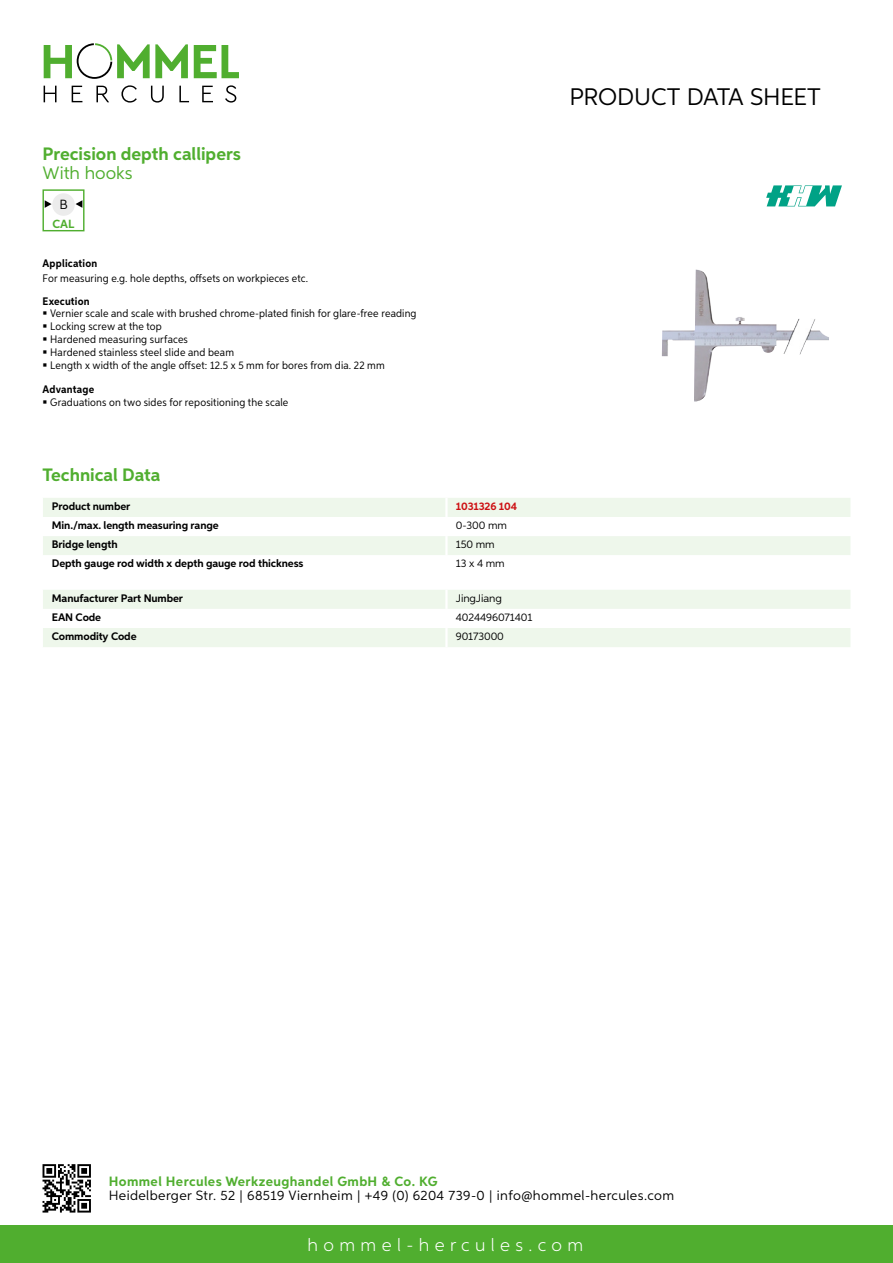
<style>
.page{position:relative;width:893px;height:1263px;background:#fff}
.page>*{position:absolute;margin:0;border:0;box-sizing:border-box;transform-origin:0 0}
.t1{font:24px "Aspira";letter-spacing:-.01em;color:#000}
.t2{font:700 18px "Aspira";color:#50ae2f}
.t3{font:300 18px "Aspira";letter-spacing:.3em;color:#fff}
.t4{font:18px "Aspira";color:#50ae2f}
.t5{font:13.5px "Aspira";letter-spacing:.03em;color:#000}
.t6{font:700 13.5px "Aspira";letter-spacing:.03em;color:#50ae2f}
.t7{font:13.35px "Aspira";color:#000}
.t8{font:700 11.85px "Aspira";color:#50ae2f}
.t9{font:10.95px/12.8px "Aspira Nar";letter-spacing:.015em;color:#000}
.t10{font:700 10.95px "Aspira";letter-spacing:-.01em;color:#000}
.t11{font:10.95px "Aspira";letter-spacing:-.01em;color:#000}
.t12{font:700 10.95px "Aspira Nar";letter-spacing:.015em;color:#000}
.t13{font:700 10.95px "Aspira";letter-spacing:-.01em;color:#cd1013}
</style>
<div class="page">
<div style="left:0;top:1226px;width:893px;height:37px;background:#50ae2f"></div>
<svg style="left:43px;top:1164px;width:48px;height:48px"></svg>
<svg style="left:194px;top:45px;width:45px;height:33px"></svg>
<svg style="left:44px;top:43px;width:144px;height:36px"></svg>
<svg style="left:44px;top:86px;width:13px;height:16px"></svg>
<svg style="left:72px;top:86px;width:10px;height:16px"></svg>
<svg style="left:96px;top:86px;width:13px;height:16px"></svg>
<svg style="left:121px;top:85px;width:16px;height:18px"></svg>
<svg style="left:151px;top:86px;width:13px;height:17px"></svg>
<svg style="left:179px;top:86px;width:10px;height:16px"></svg>
<svg style="left:202px;top:86px;width:11px;height:16px"></svg>
<svg style="left:225px;top:85px;width:11px;height:18px"></svg>
<div style="left:43px;top:498px;width:807px;height:19px;background:#eef7eb"></div>
<div style="left:43px;top:536px;width:807px;height:19px;background:#eef7eb"></div>
<hr style="left:445px;top:498px;width:3px;height:19px;background:#fff">
<hr style="left:445px;top:536px;width:3px;height:19px;background:#fff">
<svg style="left:43px;top:590px;width:807px;height:57px"></svg>
<hr style="left:445px;top:628px;width:3px;height:19px;background:#fff">
<div style="left:43px;top:189px;width:42px;height:42px;border:1px solid #50ae2f"></div>
<div style="left:52px;top:193px;width:23px;height:23px;background:#ececec;border-radius:50%"></div>
<svg style="left:76px;top:200px;width:6px;height:8px"></svg>
<svg style="left:45px;top:200px;width:7px;height:8px"></svg>
<img style="left:662px;top:269px;width:167px;height:132px">
<svg style="left:766px;top:185px;width:76px;height:21px"></svg>
<h2 class="t2" style="left:43px;top:142px;width:200px">Precision depth callipers</h2>
<h2 class="t4" style="left:43px;top:162px;width:91px">With hooks</h2>
<p class="t7" style="left:60px;top:196px;width:10px">B</p>
<p class="t8" style="left:53px;top:216px;width:23px">CAL</p>
<p class="t12" style="left:43px;top:257px;width:56px">Application</p>
<p class="t9" style="left:43px;top:272px;width:267px">For measuring e.g. hole depths, offsets on workpieces etc.</p>
<p class="t12" style="left:43px;top:294px;width:49px">Execution</p>
<p class="t9" style="left:50px;top:307px;width:368px">Vernier scale and scale with brushed chrome-plated finish for glare-free reading Locking screw at the top<br>Hardened measuring surfaces<br>Hardened stainless steel slide and beam<br>Length x width of the angle offset: 12.5 x 5 mm for bores from dia. 22 mm</p>
<p class="t12" style="left:43px;top:382px;width:53px">Advantage</p>
<p class="t9" style="left:50px;top:395px;width:240px">Graduations on two sides for repositioning the scale</p>
<h2 class="t2" style="left:43px;top:464px;width:120px">Technical Data</h2>
<p class="t10" style="left:52px;top:499px;width:80px">Product number</p>
<p class="t13" style="left:456px;top:499px;width:63px">1031326 104</p>
<p class="t10" style="left:52px;top:518px;width:168px">Min./max. length measuring range</p>
<p class="t11" style="left:456px;top:518px;width:53px">0-300 mm</p>
<p class="t10" style="left:52px;top:537px;width:67px">Bridge length</p>
<p class="t11" style="left:456px;top:538px;width:40px">150 mm</p>
<p class="t10" style="left:52px;top:557px;width:253px">Depth gauge rod width x depth gauge rod thickness</p>
<p class="t11" style="left:456px;top:557px;width:50px">13 x 4 mm</p>
<p class="t10" style="left:52px;top:591px;width:133px">Manufacturer Part Number</p>
<p class="t11" style="left:456px;top:591px;width:48px">JingJiang</p>
<p class="t10" style="left:52px;top:610px;width:51px">EAN Code</p>
<p class="t11" style="left:456px;top:610px;width:78px">4024496071401</p>
<p class="t10" style="left:52px;top:629px;width:86px">Commodity Code</p>
<p class="t11" style="left:456px;top:629px;width:50px">90173000</p>
<h1 class="t1" style="left:569px;top:82px;width:253px">Product data sh eet</h1>
<p class="t6" style="left:109px;top:1172px;width:330px">Hommel Hercules Werkzeughandel GmbH &amp; Co. KG</p>
<p class="t5" style="left:109px;top:1187px;width:567px">Heidelberger Str. 52 | 68519 Viernheim | +49 (0) 6204 739-0 | info@hommel-hercules.com</p>
<h2 class="t3" style="left:307px;top:1234px;width:277px">hommel-hercules.com</h2>
</div>
